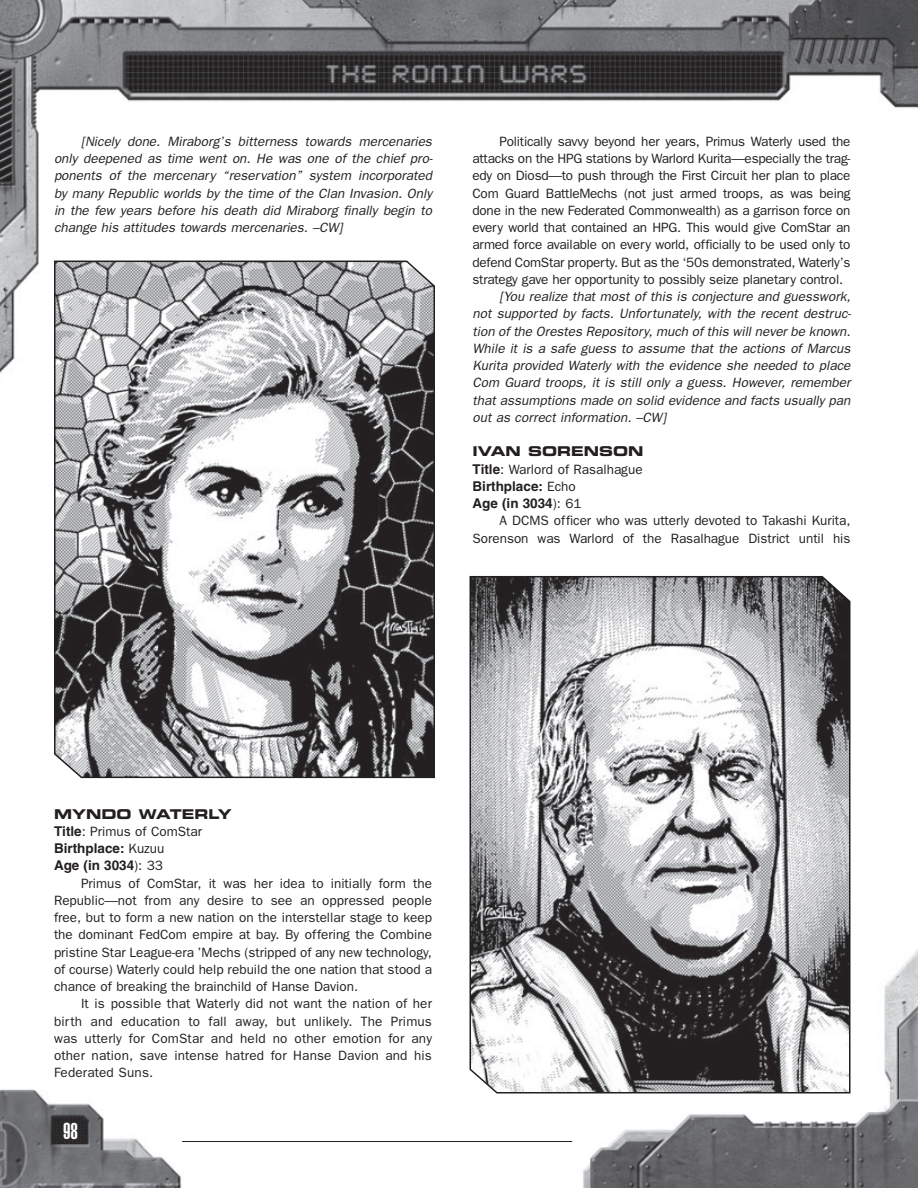
<style>
.page{position:relative;width:918px;height:1188px;background:#fff}
.page>*{position:absolute;margin:0;border:0;box-sizing:border-box;transform-origin:0 0}
.t1{font:22.5px "Helvetica LT Std Ultra Comp";color:#fff}
.t2{font:13.5px/17.2px "Franklin Gothic";color:#231f20;text-align:justify}
.t3{font:italic 13.5px/17.2px "Franklin Gothic";color:#231f20;text-align:justify}
.t4{font:700 13.5px/17.2px "Helvetica LT Std";color:#231f20}
.t5{font:13.5px "Eurostile LT Std Bold Ex 2";color:#231f20}
.s1{font-family:"Helvetica LT Std";font-weight:700}
.s2{font-family:"Franklin Gothic";font-weight:400}
</style>
<div class="page">
<svg style="left:583px;top:949px;width:335px;height:239px"></svg>
<img style="left:0;top:1089px;width:182px;height:99px">
<img style="left:0;top:0;width:918px;height:373px">
<hr style="left:182px;top:1141px;width:390px;height:1px;background:#231f20">
<svg style="left:53px;top:260px;width:383px;height:519px"></svg>
<svg style="left:469px;top:576px;width:382px;height:518px"></svg>
<p class="t3" style="left:54px;top:134px;width:380px;text-indent:27px">[Nicely done. Miraborg’s bitterness towards mercenaries only deepened as time went on. He was one of the chief pro&shy;ponents of the mercenary “reservation” system incorporated by many Republic worlds by the time of the Clan Invasion. Only in the few years before his death did Miraborg finally begin to change his attitudes towards mercenaries. –CW]</p>
<p class="t2" style="left:472px;top:134px;width:380px;text-indent:27px">Politically savvy beyond her years, Primus Waterly used the attacks on the HPG stations by Warlord Kurita—especially the trag&shy;edy on Diosd—to push through the First Circuit her plan to place Com Guard BattleMechs (not just armed troops, as was being done in the new Federated Commonwealth) as a garrison force on every world that contained an HPG. This would give ComStar an armed force available on every world, officially to be used only to defend ComStar property. But as the ‘50s demonstrated, Waterly’s strategy gave her opportunity to possibly seize planetary control.</p>
<p class="t3" style="left:472px;top:289px;width:380px;text-indent:27px">[You realize that most of this is conjecture and guesswork, not supported by facts. Unfortunately, with the recent destruc&shy;tion of the Orestes Repository, much of this will never be known.<br>While it is a safe guess to assume that the actions of Marcus Kurita provided Waterly with the evidence she needed to place Com Guard troops, it is still only a guess. However, remember that assumptions made on solid evidence and facts usually pan out as correct information. –CW]</p>
<p class="t5" style="left:472px;top:446px;width:173px">IVAN SORENSON</p>
<p class="t2" style="left:472px;top:462px;width:172px"><span class="s1">Title</span>: Warlord of Rasalhague</p>
<p class="t4" style="left:472px;top:479px;width:111px">Birthplace: <span class="s2">Echo<br></span>Age (in 3034<span class="s2">): 61</span></p>
<p class="t2" style="left:473px;top:513px;width:380px;text-align:right">A DCMS officer who was utterly devoted to Takashi Kurita,<br>Sorenson was Warlord of the Rasalhague District until his</p>
<p class="t5" style="left:54px;top:809px;width:179px">MYNDO WATERLY</p>
<p class="t2" style="left:54px;top:824px;width:150px"><span class="s1">Title</span>: Primus of ComStar</p>
<p class="t4" style="left:54px;top:841px;width:112px">Birthplace: <span class="s2">Kuzuu<br></span>Age (in 3034<span class="s2">): 33</span></p>
<p class="t2" style="left:54px;top:876px;width:380px;text-indent:27px">Primus of ComStar, it was her idea to initially form the Republic—not from any desire to see an oppressed people free, but to form a new nation on the interstellar stage to keep the dominant FedCom empire at bay. By offering the Combine pristine Star League-era ’Mechs (stripped of any new technology, of course) Waterly could help rebuild the one nation that stood a chance of breaking the brainchild of Hanse Davion.</p>
<p class="t2" style="left:54px;top:996px;width:380px;text-indent:27px">It is possible that Waterly did not want the nation of her birth and education to fall away, but unlikely. The Primus was utterly for ComStar and held no other emotion for any other nation, save intense hatred for Hanse Davion and his Federated Suns.</p>
<h1 class="t1" style="left:63px;top:1122px;width:16px">98</h1>
</div>
